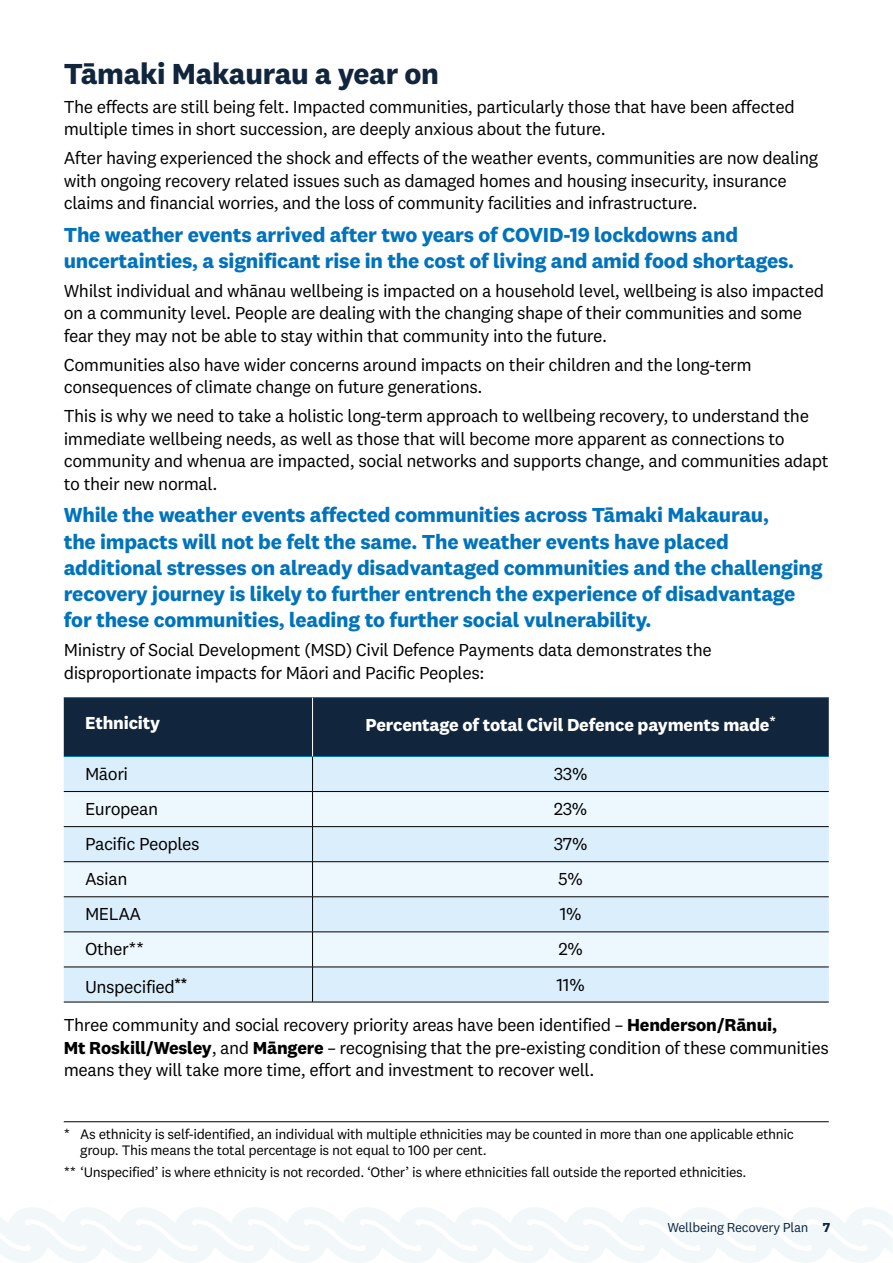
<style>
.page{position:relative;width:893px;height:1263px;background:#fff}
.page>*{position:absolute;margin:0;border:0;box-sizing:border-box;transform-origin:0 0}
.AC_LFD_Heading_Style_1{font:700 30px "National 2";letter-spacing:-.01em;color:#11263d}
.callouts{font:700 21px/26.2px "National 2";letter-spacing:-.01em;color:#0073bc}
.Body_Text{font:18px/22.5px "National 2";letter-spacing:-.025em;color:#000}
.Body_Text-2{font:700 18px "National 2";letter-spacing:-.01em;color:#fff}
.note{font:14.25px/15.8px "National 2";letter-spacing:-.025em;color:#000}
.t1{font:13.5px "National 2";letter-spacing:-.025em;color:#11263d}
.s1{font-weight:700}
</style>
<div class="page">
<hr style="left:64px;top:1121px;width:765px;height:1px;background:#000">
<div style="left:64px;top:698px;width:765px;height:58px;background:#11263d"></div>
<div style="left:64px;top:757px;width:765px;height:245px;background:#dbeefc"></div>
<svg style="left:64px;top:792px;width:765px;height:175px;fill:#edf7fe"></svg>
<hr style="left:64px;top:697px;width:249px;height:1px;background:#0073bc">
<hr style="left:313px;top:697px;width:516px;height:1px;background:#0073bc">
<hr style="left:64px;top:756px;width:249px;height:1px;background:#0073bc">
<hr style="left:313px;top:756px;width:516px;height:1px;background:#0073bc">
<hr style="left:64px;top:791px;width:249px;height:1px;background:#000">
<hr style="left:313px;top:791px;width:516px;height:1px;background:#000">
<hr style="left:64px;top:826px;width:249px;height:1px;background:#000">
<hr style="left:313px;top:826px;width:516px;height:1px;background:#000">
<hr style="left:64px;top:861px;width:249px;height:1px;background:#000">
<hr style="left:313px;top:861px;width:516px;height:1px;background:#000">
<hr style="left:64px;top:896px;width:249px;height:1px;background:#000">
<hr style="left:313px;top:896px;width:516px;height:1px;background:#000">
<hr style="left:64px;top:931px;width:249px;height:1px;background:#000">
<hr style="left:313px;top:931px;width:516px;height:1px;background:#000">
<hr style="left:64px;top:967px;width:249px;height:1px;background:#000">
<hr style="left:313px;top:967px;width:516px;height:1px;background:#000">
<hr style="left:312px;top:757px;width:1px;height:34px;background:#000">
<hr style="left:312px;top:792px;width:1px;height:34px;background:#000">
<hr style="left:312px;top:827px;width:1px;height:34px;background:#000">
<hr style="left:312px;top:862px;width:1px;height:34px;background:#000">
<hr style="left:312px;top:897px;width:1px;height:35px;background:#000">
<hr style="left:312px;top:932px;width:1px;height:35px;background:#000">
<hr style="left:312px;top:967px;width:1px;height:35px;background:#000">
<hr style="left:64px;top:1002px;width:249px;height:1px;background:#000">
<hr style="left:313px;top:1002px;width:516px;height:1px;background:#000">
<hr style="left:312px;top:698px;width:1px;height:58px;background:#fff">
<svg style="left:0;top:1207px;width:893px;height:56px"></svg>
<h1 class="AC_LFD_Heading_Style_1" style="left:64px;top:55px;width:377px">Tāmaki Makaurau a year on</h1>
<p class="Body_Text" style="left:64px;top:95px;width:732px">The effects are still being felt. Impacted communities, particularly those that have been affected multiple times in short succession, are deeply anxious about the future.</p>
<p class="Body_Text" style="left:64px;top:147px;width:756px">After having experienced the shock and effects of the weather events, communities are now dealing with ongoing recovery related issues such as damaged homes and housing insecurity, insurance claims and financial worries, and the loss of community facilities and infrastructure.</p>
<p class="callouts" style="left:64px;top:221px;width:732px">The weather events arrived after two years of COVID-19 lockdowns and uncertainties, a significant rise in the cost of living and amid food shortages.</p>
<p class="Body_Text" style="left:64px;top:279px;width:762px">Whilst individual and whānau wellbeing is impacted on a household level, wellbeing is also impacted on a community level. People are dealing with the changing shape of their communities and some fear they may not be able to stay within that community into the future.</p>
<p class="Body_Text" style="left:64px;top:353px;width:689px">Communities also have wider concerns around impacts on their children and the long-term consequences of climate change on future generations.</p>
<p class="Body_Text" style="left:64px;top:405px;width:766px">This is why we need to take a holistic long-term approach to wellbeing recovery, to understand the immediate wellbeing needs, as well as those that will become more apparent as connections to community and whenua are impacted, social networks and supports change, and communities adapt to their new normal.</p>
<p class="callouts" style="left:64px;top:502px;width:760px">While the weather events affected communities across Tāmaki Makaurau,<br>the impacts will not be felt the same. The weather events have placed additional stresses on already disadvantaged communities and the challenging recovery journey is likely to further entrench the experience of disadvantage for these communities, leading to further social vulnerability.</p>
<p class="Body_Text" style="left:64px;top:639px;width:649px">Ministry of Social Development (MSD) Civil Defence Payments data demonstrates the disproportionate impacts for Māori and Pacific Peoples:</p>
<p class="Body_Text-2" style="left:85px;top:711px;width:77px">Ethnicity</p>
<p class="Body_Text-2" style="left:366px;top:714px;width:412px">Percentage of total Civil Defence payments made<sup>*</sup></p>
<p class="Body_Text" style="left:85px;top:762px;width:45px">Māori</p>
<p class="Body_Text" style="left:554px;top:762px;width:35px">33%</p>
<p class="Body_Text" style="left:85px;top:797px;width:75px">European</p>
<p class="Body_Text" style="left:554px;top:797px;width:35px">23%</p>
<p class="Body_Text" style="left:85px;top:833px;width:116px">Pacific Peoples</p>
<p class="Body_Text" style="left:554px;top:833px;width:35px">37%</p>
<p class="Body_Text" style="left:85px;top:868px;width:44px">Asian</p>
<p class="Body_Text" style="left:558px;top:868px;width:26px">5%</p>
<p class="Body_Text" style="left:85px;top:903px;width:58px">MELAA</p>
<p class="Body_Text" style="left:560px;top:903px;width:23px">1%</p>
<p class="Body_Text" style="left:85px;top:938px;width:61px">Other**</p>
<p class="Body_Text" style="left:558px;top:938px;width:26px">2%</p>
<p class="Body_Text" style="left:85px;top:975px;width:104px">Unspecified<sup>**</sup></p>
<p class="Body_Text" style="left:557px;top:973px;width:30px">11%</p>
<p class="Body_Text" style="left:64px;top:1014px;width:766px">Three community and social recovery priority areas have been identified – <span class="s1">Henderson/Rānui,<br>Mt Roskill/Wesley</span>, and <span class="s1">Māngere</span> – recognising that the pre-existing condition of these communities means they will take more time, effort and investment to recover well.</p>
<p class="note" style="left:80px;top:1126px;width:715px;text-indent:-16px">* As ethnicity is self-identified, an individual with multiple ethnicities may be counted in more than one applicable ethnic group. This means the total percentage is not equal to 100 per cent.</p>
<p class="note" style="left:64px;top:1164px;width:684px">** ‘Unspecified’ is where ethnicity is not recorded. ‘Other’ is where ethnicities fall outside the reported ethnicities.</p>
<p class="t1" style="left:667px;top:1219px;width:164px">Wellbeing Recovery Plan <span class="s1">7</span></p>
</div>
